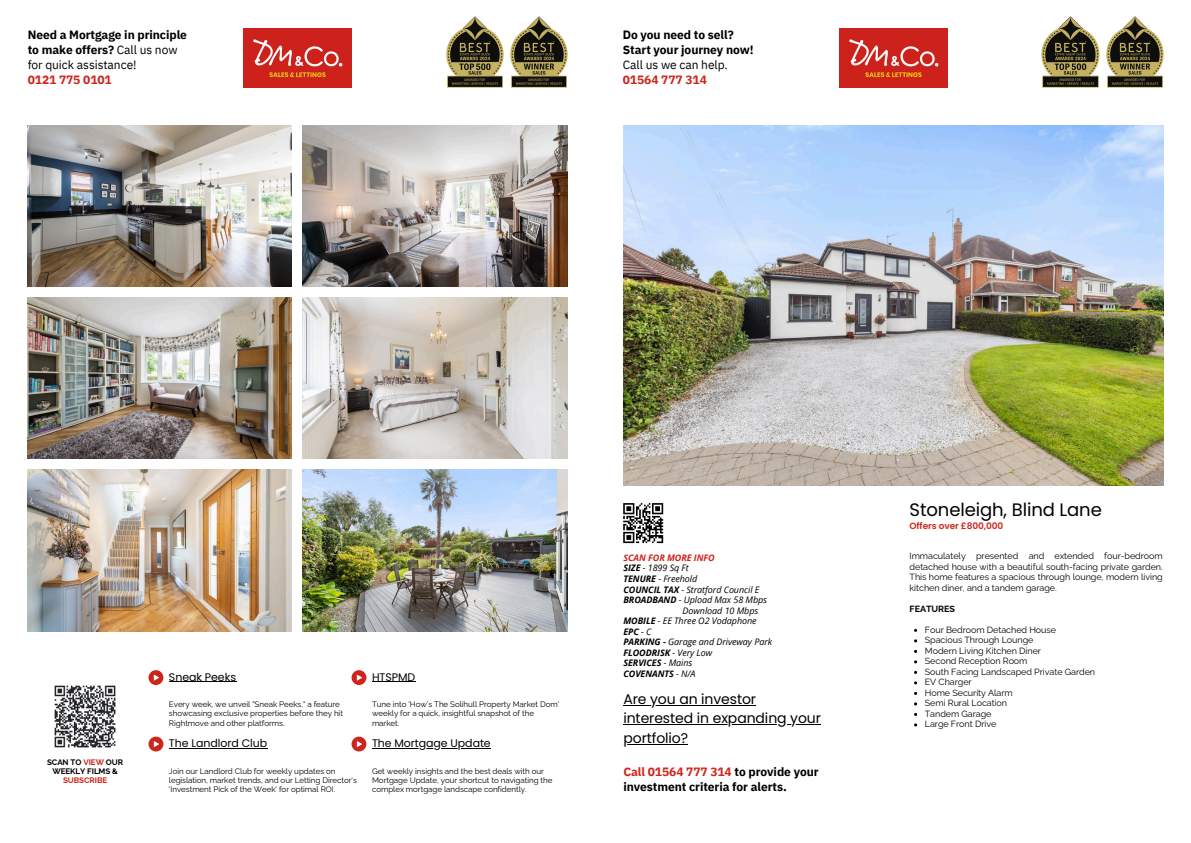
<style>
.page{position:relative;width:1191px;height:843px;background:#fff}
.page>*{position:absolute;margin:0;border:0;box-sizing:border-box;transform-origin:0 0}
.t1{font:18px "Poppins";letter-spacing:-.005em;color:#000}
.t2{font:14px "Poppins";letter-spacing:-.005em;color:#000}
.t3{font:700 12px/15px "IBM Plex Sans";letter-spacing:-.005em;color:#000}
.t4{font:11px "Poppins";letter-spacing:-.005em;color:#000}
.t5{font:9px/10.5px "Raleway";letter-spacing:-.005em;color:#000;text-align:justify}
.t6{font:italic 9px "Open Sans";letter-spacing:-.005em;color:#000}
.t7{font:italic 700 9px "Open Sans";letter-spacing:-.005em;color:#000}
.t8{font:600 9px "Poppins";letter-spacing:-.005em;color:#ce241c}
.t9{font:italic 700 9px "Open Sans";letter-spacing:-.005em;color:#ce241c}
.t10{font:700 9px "Raleway";letter-spacing:-.005em;color:#000}
.t11{font:8px/9.3px "Raleway";letter-spacing:-.005em;color:#000}
.t12{font:700 8px/9.3px "Raleway";letter-spacing:-.005em;color:#000;text-align:center}
.s1{font-weight:400}
.s2{color:#ce241c}
.s3{font-weight:700}
</style>
<div class="page">
<img style="left:28px;top:125px;width:264px;height:161px">
<img style="left:28px;top:297px;width:264px;height:162px">
<img style="left:28px;top:470px;width:264px;height:161px">
<img style="left:303px;top:125px;width:264px;height:161px">
<img style="left:303px;top:297px;width:264px;height:162px">
<img style="left:303px;top:470px;width:264px;height:161px">
<img style="left:243px;top:28px;width:108px;height:59px">
<svg style="left:148px;top:670px;width:15px;height:14px"></svg>
<svg style="left:351px;top:670px;width:15px;height:14px"></svg>
<svg style="left:148px;top:736px;width:15px;height:15px"></svg>
<svg style="left:351px;top:736px;width:15px;height:15px"></svg>
<img style="left:446px;top:16px;width:58px;height:72px">
<img style="left:510px;top:16px;width:58px;height:72px">
<img style="left:623px;top:125px;width:539px;height:360px">
<img style="left:839px;top:28px;width:108px;height:59px">
<img style="left:1041px;top:16px;width:59px;height:72px">
<img style="left:1106px;top:16px;width:58px;height:72px">
<img style="left:54px;top:685px;width:62px;height:63px">
<hr style="left:372px;top:681px;width:43px;height:1px;background:#000">
<hr style="left:372px;top:747px;width:118px;height:1px;background:#000">
<hr style="left:169px;top:681px;width:67px;height:1px;background:#000">
<hr style="left:169px;top:747px;width:98px;height:1px;background:#000">
<svg style="left:623px;top:503px;width:40px;height:40px"></svg>
<hr style="left:623px;top:704px;width:133px;height:1px;background:#000">
<hr style="left:623px;top:724px;width:197px;height:1px;background:#000">
<hr style="left:623px;top:743px;width:65px;height:1px;background:#000">
<h5 class="t3" style="left:28px;top:27px;width:161px">Need a Mortgage in principle to make offers? <span class="s1">Call us now for quick assistance!<br></span><span class="s2">0121 775 0101</span></h5>
<p class="t3" style="left:622px;top:27px;width:132px">Do you need to sell?<br>Start your journey now!<br><span class="s1">Call us we can help.<br></span><span class="s2">01564 777 314</span></p>
<p class="t1" style="left:909px;top:497px;width:194px">Stoneleigh, Blind Lane</p>
<p class="t8" style="left:909px;top:519px;width:95px">Offers over £800,000</p>
<p class="t4" style="left:169px;top:668px;width:69px">Sneak Peeks</p>
<p class="t4" style="left:372px;top:668px;width:45px">HTSPMD</p>
<h5 class="t9" style="left:623px;top:551px;width:93px">SCAN FOR MORE INFO</h5>
<p class="t6" style="left:623px;top:561px;width:67px"><span class="s3">SIZE</span> - 1899 Sq Ft</p>
<p class="t6" style="left:623px;top:572px;width:75px"><span class="s3">TENURE</span> - Freehold</p>
<p class="t6" style="left:623px;top:582px;width:138px"><span class="s3">COUNCIL TAX</span> - Stratford Council E</p>
<p class="t6" style="left:623px;top:593px;width:145px"><span class="s3">BROADBAND</span> - Upload Max 58 Mbps</p>
<p class="t6" style="left:682px;top:603px;width:77px">Download 10 Mbps</p>
<p class="t6" style="left:623px;top:614px;width:135px"><span class="s3">MOBILE</span> - EE Three O2 Vodaphone</p>
<p class="t7" style="left:623px;top:624px;width:29px">EPC <span class="s1">- C</span></p>
<p class="t6" style="left:623px;top:635px;width:150px"><span class="s3">PARKING -</span> Garage and Driveway Park</p>
<p class="t7" style="left:623px;top:645px;width:90px">FLOODRISK <span class="s1">- Very Low</span></p>
<p class="t7" style="left:623px;top:656px;width:70px">SERVICES <span class="s1">- Mains</span></p>
<p class="t7" style="left:623px;top:666px;width:74px">COVENANTS <span class="s1">- N/A</span></p>
<p class="t11" style="left:169px;top:699px;width:175px">Every week, we unveil "Sneak Peeks," a feature showcasing exclusive properties before they hit<br>Rightmove and other platforms.</p>
<p class="t4" style="left:169px;top:735px;width:100px">The Landlord Club</p>
<h3 class="t12" style="left:47px;top:757px;width:78px">SCAN TO <span class="s2">VIEW</span> OUR<br>WEEKLY FILMS &amp;<br><span class="s2">SUBSCRIBE</span></h3>
<p class="t11" style="left:169px;top:765px;width:189px">Join our Landlord Club for weekly updates on legislation, market trends, and our Letting Director's 'Investment Pick of the Week' for optimal ROI.</p>
<p class="t11" style="left:372px;top:699px;width:189px">Tune into 'How’s The Solihull Property Market Dom' weekly for a quick, insightful snapshot of the market.</p>
<h5 class="t4" style="left:372px;top:735px;width:120px">The Mortgage Update</h5>
<h5 class="t11" style="left:372px;top:765px;width:182px">Get weekly insights and the best deals with our<br>Mortgage Update, your shortcut to navigating the complex mortgage landscape confidently.</h5>
<p class="t2" style="left:623px;top:689px;width:134px">Are you an investor</p>
<p class="t2" style="left:623px;top:708px;width:199px">interested in expanding your</p>
<p class="t2" style="left:623px;top:728px;width:66px">portfolio?</p>
<p class="t3" style="left:623px;top:763px;width:197px"><span class="s2">Call 01564 777 314</span> to provide your investment criteria for alerts.</p>
<h2 class="t5" style="left:909px;top:550px;width:255px">Immaculately presented and extended four-bedroom detached house with a beautiful south-facing private garden.<br>This home features a spacious through lounge, modern living kitchen diner, and a tandem garage.</h2>
<h1 class="t10" style="left:909px;top:603px;width:47px">FEATURES</h1>
<p class="t5" style="left:924px;top:624px;width:133px">Four Bedroom Detached House</p>
<p class="t5" style="left:924px;top:634px;width:110px">Spacious Through Lounge</p>
<h6 class="t5" style="left:924px;top:645px;width:118px">Modern Living Kitchen Diner</h6>
<p class="t5" style="left:924px;top:655px;width:104px">Second Reception Room</p>
<p class="t5" style="left:924px;top:666px;width:172px">South Facing Landscaped Private Garden</p>
<p class="t5" style="left:924px;top:676px;width:48px">EV Charger</p>
<p class="t5" style="left:924px;top:687px;width:89px">Home Security Alarm</p>
<p class="t5" style="left:924px;top:697px;width:84px">Semi Rural Location</p>
<p class="t5" style="left:924px;top:708px;width:68px">Tandem Garage</p>
<p class="t5" style="left:924px;top:718px;width:73px">Large Front Drive</p>
</div>
